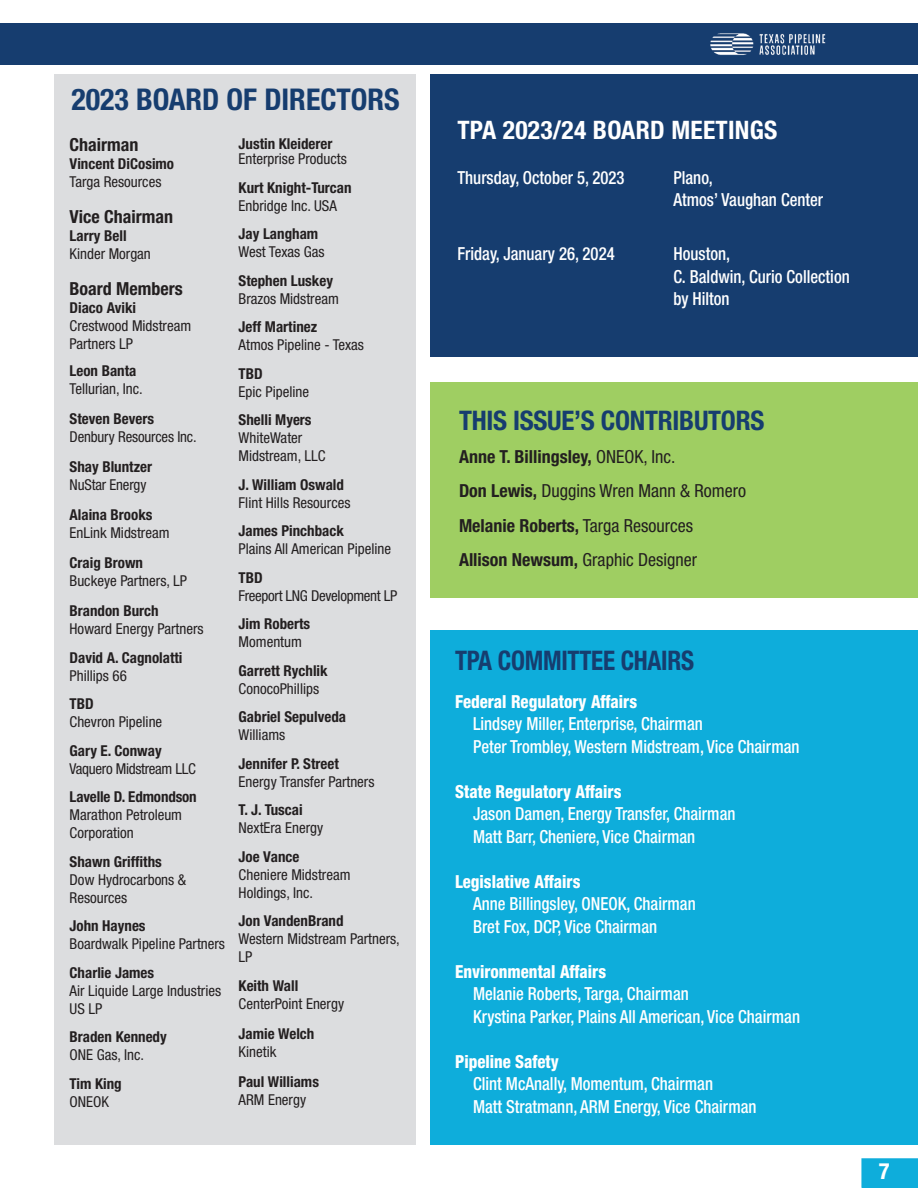
<style>
.page{position:relative;width:918px;height:1188px;background:#fff}
.page>*{position:absolute;margin:0;border:0;box-sizing:border-box;transform-origin:0 0}
.t1{font:700 condensed 30px "Helvetica Neue LT Std";color:#163d6f}
.t2{font:700 condensed 27px "Helvetica Neue LT Std";letter-spacing:-.01em;color:#163d6f}
.t3{font:700 condensed 27px "Helvetica Neue LT Std";letter-spacing:-.01em;color:#163d6f;scale:.93 1}
.t4{font:700 condensed 25.5px "Helvetica Neue LT Std";letter-spacing:.01em;color:#fff}
.t5{font:700 condensed 22.5px "Helvetica Neue LT Std";color:#fff}
.t6{font:500 condensed 18px/22.5px "Helvetica Neue LT Std";color:#fff;scale:.93 1}
.t7{font:condensed 18px/34.5px "Helvetica Neue LT Std";color:#231f20}
.t8{font:800 condensed 18px "Helvetica Neue LT Std";color:#fff;scale:.93 1}
.t9{font:700 condensed 18px "Helvetica Neue LT Std";color:#231f20}
.t10{font:condensed 15px/18px "Helvetica Neue LT Std";color:#231f20}
.t11{font:700 condensed 15px "Helvetica Neue LT Std";color:#231f20}
.t12{font:condensed 15px "Helvetica Neue LT Std";letter-spacing:-.02em;color:#231f20}
.s1{font-weight:700}
</style>
<div class="page">
<div style="left:431px;top:630px;width:487px;height:514px;background:#0eaddb"></div>
<div style="left:431px;top:383px;width:487px;height:215px;background:#9fce62"></div>
<div style="left:54px;top:74px;width:362px;height:1070px;background:#dcdddf"></div>
<div style="left:431px;top:74px;width:487px;height:282px;background:#163d6f"></div>
<div style="left:862px;top:1159px;width:56px;height:28px;background:#0eaddb"></div>
<div style="left:861px;top:1158px;width:57px;height:30px;border:2px solid #0eaddb"></div>
<div style="left:0;top:23px;width:918px;height:41px;background:#163d6f"></div>
<img style="left:710px;top:33px;width:116px;height:22px">
<h1 class="t1" style="left:71px;top:81px;width:330px">2023 BOARD OF DIRECTORS</h1>
<p class="t9" style="left:70px;top:134px;width:70px">Chairman</p>
<p class="t11" style="left:70px;top:155px;width:106px">Vincent DiCosimo</p>
<p class="t10" style="left:70px;top:173px;width:93px">Targa Resources</p>
<p class="t9" style="left:70px;top:206px;width:105px">Vice Chairman</p>
<p class="t11" style="left:70px;top:227px;width:59px">Larry Bell</p>
<p class="t10" style="left:70px;top:245px;width:83px">Kinder Morgan</p>
<p class="t9" style="left:70px;top:278px;width:115px">Board Members</p>
<p class="t11" style="left:70px;top:299px;width:68px">Diaco Aviki</p>
<p class="t10" style="left:70px;top:317px;width:123px">Crestwood Midstream<br>Partners LP</p>
<p class="t11" style="left:70px;top:362px;width:68px">Leon Banta</p>
<p class="t10" style="left:70px;top:380px;width:75px">Tellurian, Inc.</p>
<p class="t11" style="left:70px;top:410px;width:86px">Steven Bevers</p>
<p class="t10" style="left:70px;top:428px;width:129px">Denbury Resources Inc.</p>
<p class="t11" style="left:70px;top:458px;width:84px">Shay Bluntzer</p>
<p class="t10" style="left:70px;top:476px;width:78px">NuStar Energy</p>
<p class="t11" style="left:70px;top:506px;width:84px">Alaina Brooks</p>
<p class="t10" style="left:70px;top:524px;width:101px">EnLink Midstream</p>
<p class="t11" style="left:70px;top:554px;width:75px">Craig Brown</p>
<p class="t10" style="left:70px;top:572px;width:119px">Buckeye Partners, LP</p>
<p class="t11" style="left:70px;top:602px;width:91px">Brandon Burch</p>
<p class="t10" style="left:70px;top:620px;width:136px">Howard Energy Partners</p>
<p class="t11" style="left:70px;top:648px;width:114px">David A. Cagnolatti</p>
<p class="t10" style="left:70px;top:666px;width:59px">Phillips 66</p>
<p class="t11" style="left:70px;top:695px;width:26px">TBD</p>
<p class="t10" style="left:70px;top:713px;width:94px">Chevron Pipeline</p>
<p class="t11" style="left:70px;top:741px;width:94px">Gary E. Conway</p>
<p class="t12" style="left:70px;top:760px;width:128px">Vaquero Midstream LLC</p>
<p class="t11" style="left:70px;top:788px;width:129px">Lavelle D. Edmondson</p>
<p class="t10" style="left:70px;top:806px;width:114px">Marathon Petroleum<br>Corporation</p>
<p class="t11" style="left:70px;top:852px;width:94px">Shawn Griffiths</p>
<p class="t10" style="left:70px;top:870px;width:118px">Dow Hydrocarbons &amp;<br>Resources</p>
<p class="t11" style="left:70px;top:917px;width:78px">John Haynes</p>
<p class="t10" style="left:70px;top:935px;width:157px">Boardwalk Pipeline Partners</p>
<p class="t11" style="left:70px;top:963px;width:86px">Charlie James</p>
<p class="t10" style="left:70px;top:981px;width:153px">Air Liquide Large Industries<br>US LP</p>
<p class="t11" style="left:70px;top:1028px;width:99px">Braden Kennedy</p>
<p class="t10" style="left:70px;top:1046px;width:76px">ONE Gas, Inc.</p>
<p class="t11" style="left:70px;top:1074px;width:54px">Tim King</p>
<p class="t10" style="left:70px;top:1092px;width:41px">ONEOK</p>
<p class="t11" style="left:239px;top:135px;width:95px">Justin Kleiderer</p>
<p class="t10" style="left:239px;top:150px;width:110px">Enterprise Products</p>
<p class="t11" style="left:239px;top:178px;width:114px">Kurt Knight-Turcan</p>
<p class="t10" style="left:239px;top:196px;width:100px">Enbridge Inc. USA</p>
<p class="t11" style="left:239px;top:225px;width:81px">Jay Langham</p>
<p class="t10" style="left:239px;top:243px;width:88px">West Texas Gas</p>
<p class="t11" style="left:239px;top:271px;width:96px">Stephen Luskey</p>
<p class="t10" style="left:239px;top:289px;width:102px">Brazos Midstream</p>
<p class="t11" style="left:239px;top:318px;width:80px">Jeff Martinez</p>
<p class="t10" style="left:239px;top:336px;width:127px">Atmos Pipeline - Texas</p>
<p class="t11" style="left:239px;top:364px;width:26px">TBD</p>
<p class="t10" style="left:239px;top:382px;width:72px">Epic Pipeline</p>
<p class="t11" style="left:239px;top:411px;width:74px">Shelli Myers</p>
<p class="t10" style="left:239px;top:429px;width:88px">WhiteWater<br>Midstream, LLC</p>
<p class="t11" style="left:239px;top:475px;width:107px">J. William Oswald</p>
<p class="t10" style="left:239px;top:493px;width:113px">Flint Hills Resources</p>
<p class="t11" style="left:239px;top:522px;width:107px">James Pinchback</p>
<p class="t10" style="left:239px;top:540px;width:154px">Plains All American Pipeline</p>
<p class="t11" style="left:239px;top:568px;width:26px">TBD</p>
<p class="t12" style="left:239px;top:587px;width:160px">Freeport LNG Development LP</p>
<p class="t11" style="left:239px;top:615px;width:73px">Jim Roberts</p>
<p class="t10" style="left:239px;top:633px;width:65px">Momentum</p>
<p class="t11" style="left:239px;top:661px;width:91px">Garrett Rychlik</p>
<p class="t10" style="left:239px;top:679px;width:82px">ConocoPhillips</p>
<p class="t11" style="left:239px;top:708px;width:109px">Gabriel Sepulveda</p>
<p class="t10" style="left:239px;top:726px;width:48px">Williams</p>
<p class="t11" style="left:239px;top:754px;width:102px">Jennifer P. Street</p>
<p class="t10" style="left:239px;top:772px;width:137px">Energy Transfer Partners</p>
<p class="t11" style="left:239px;top:801px;width:66px">T. J. Tuscai</p>
<p class="t10" style="left:239px;top:819px;width:86px">NextEra Energy</p>
<p class="t11" style="left:239px;top:847px;width:62px">Joe Vance</p>
<p class="t10" style="left:239px;top:865px;width:113px">Cheniere Midstream<br>Holdings, Inc.</p>
<p class="t11" style="left:239px;top:912px;width:106px">Jon VandenBrand</p>
<p class="t10" style="left:239px;top:930px;width:163px">Western Midstream Partners,<br>LP</p>
<p class="t11" style="left:239px;top:976px;width:61px">Keith Wall</p>
<p class="t10" style="left:239px;top:994px;width:107px">CenterPoint Energy</p>
<p class="t11" style="left:239px;top:1024px;width:77px">Jamie Welch</p>
<p class="t10" style="left:239px;top:1042px;width:39px">Kinetik</p>
<p class="t11" style="left:239px;top:1072px;width:82px">Paul Williams</p>
<p class="t10" style="left:239px;top:1090px;width:69px">ARM Energy</p>
<h3 class="t4" style="left:458px;top:114px;width:321px">TPA 2023/24 BOARD MEETINGS</h3>
<p class="t6" style="left:458px;top:166px;width:181px">Thursday, October 5, 2023</p>
<p class="t6" style="left:673px;top:166px;width:162px">Plano,<br>Atmos’ Vaughan Center</p>
<p class="t6" style="left:458px;top:242px;width:171px">Friday, January 26, 2024</p>
<p class="t6" style="left:674px;top:242px;width:191px">Houston,<br>C. Baldwin, Curio Collection by Hilton</p>
<h2 class="t2" style="left:459px;top:404px;width:307px">THIS ISSUE’S CONTRIBUTORS</h2>
<p class="t7" style="left:459px;top:439px;width:289px"><span class="s1">Anne T. Billingsley,</span> ONEOK, Inc.<br><span class="s1">Don Lewis,</span> Duggins Wren Mann &amp; Romero <span class="s1">Melanie Roberts,</span> Targa Resources <span class="s1">Allison Newsum,</span> Graphic Designer</p>
<h2 class="t3" style="left:455px;top:644px;width:259px">TPA COMMITTEE CHAIRS</h2>
<p class="t8" style="left:455px;top:690px;width:197px">Federal Regulatory Affairs</p>
<p class="t6" style="left:473px;top:712px;width:353px">Lindsey Miller, Enterprise, Chairman<br>Peter Trombley, Western Midstream, Vice Chairman</p>
<p class="t8" style="left:455px;top:780px;width:181px">State Regulatory Affairs</p>
<p class="t6" style="left:473px;top:802px;width:284px">Jason Damen, Energy Transfer, Chairman<br>Matt Barr, Cheniere, Vice Chairman</p>
<p class="t8" style="left:455px;top:870px;width:136px">Legislative Affairs</p>
<p class="t6" style="left:473px;top:892px;width:241px">Anne Billingsley, ONEOK, Chairman<br>Bret Fox, DCP, Vice Chairman</p>
<p class="t8" style="left:455px;top:960px;width:164px">Environmental Affairs</p>
<p class="t6" style="left:473px;top:982px;width:353px">Melanie Roberts, Targa, Chairman<br>Krystina Parker, Plains All American, Vice Chairman</p>
<p class="t8" style="left:455px;top:1050px;width:113px">Pipeline Safety</p>
<p class="t6" style="left:473px;top:1072px;width:306px">Clint McAnally, Momentum, Chairman<br>Matt Stratmann, ARM Energy, Vice Chairman</p>
<h3 class="t5" style="left:879px;top:1157px;width:12px">7</h3>
</div>
